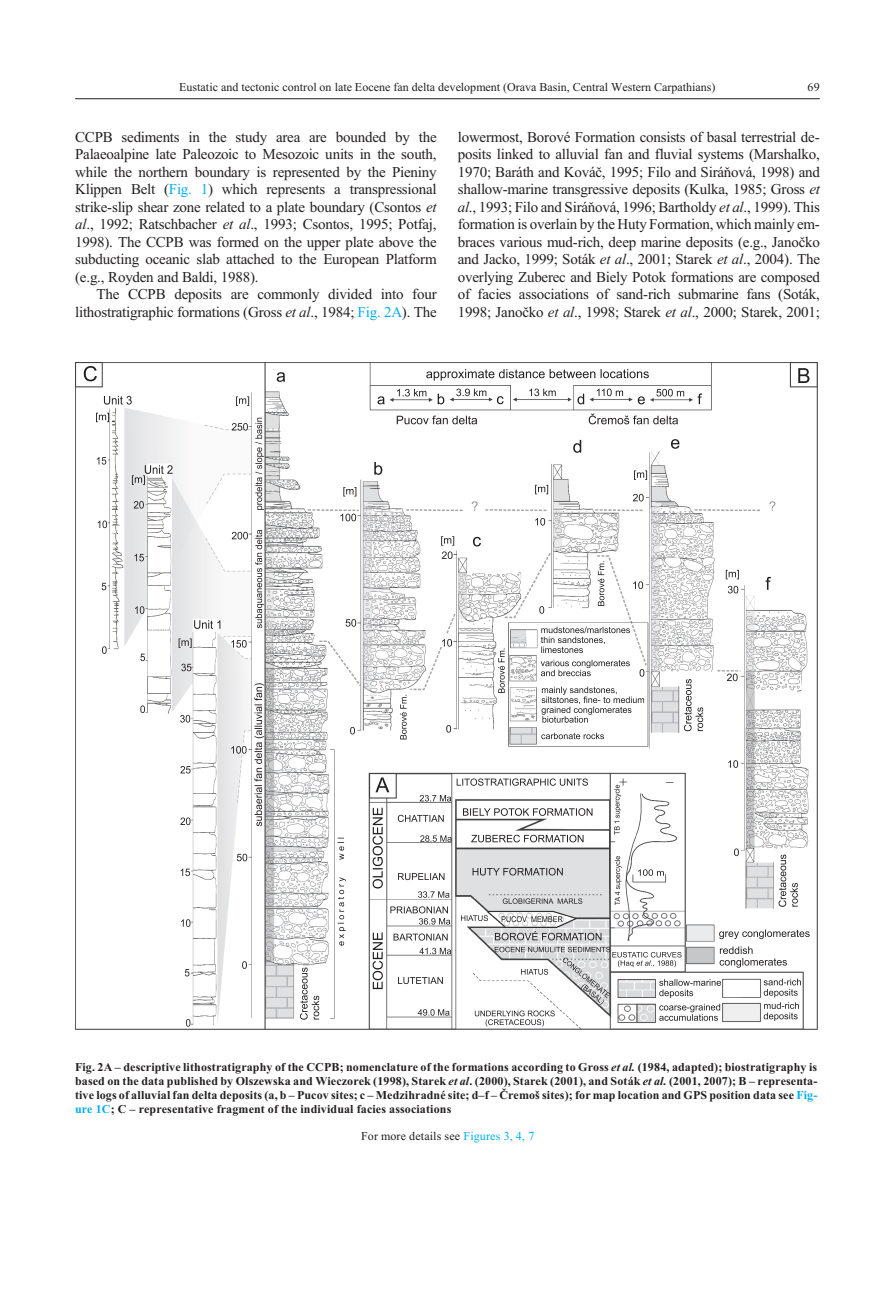
<style>
.page{position:relative;width:896px;height:1290px;background:#fff}
.page>*{position:absolute;margin:0;border:0;box-sizing:border-box;transform-origin:0 0}
.t1{font:15px/17.5px "Times New Roman";letter-spacing:-.015em;color:#231f20;text-align:justify}
.t2{font:700 12px/14.2px "Times New Roman";letter-spacing:.01em;color:#231f20;text-align:justify}
.t3{font:12px "Times New Roman";letter-spacing:.005em;color:#231f20}
.s1{color:#00aeef}
.s2{font-style:italic}
</style>
<div class="page">
<hr style="left:75px;top:98px;width:744px;height:1px;background:#231f20">
<img style="left:75px;top:362px;width:742px;height:668px">
<svg style="left:242px;top:961px;width:5px;height:8px"></svg>
<svg style="left:232px;top:532px;width:16px;height:7px"></svg>
<svg style="left:446px;top:725px;width:5px;height:8px"></svg>
<svg style="left:350px;top:727px;width:5px;height:8px"></svg>
<svg style="left:345px;top:619px;width:11px;height:8px"></svg>
<svg style="left:340px;top:514px;width:16px;height:7px"></svg>
<svg style="left:539px;top:606px;width:5px;height:8px"></svg>
<svg style="left:535px;top:518px;width:10px;height:8px"></svg>
<svg style="left:734px;top:849px;width:4px;height:7px"></svg>
<svg style="left:728px;top:760px;width:10px;height:8px"></svg>
<svg style="left:726px;top:674px;width:11px;height:7px"></svg>
<svg style="left:727px;top:586px;width:11px;height:7px"></svg>
<svg style="left:639px;top:669px;width:5px;height:8px"></svg>
<svg style="left:633px;top:581px;width:10px;height:8px"></svg>
<svg style="left:633px;top:494px;width:10px;height:7px"></svg>
<svg style="left:277px;top:372px;width:8px;height:10px"></svg>
<svg style="left:374px;top:462px;width:8px;height:13px"></svg>
<svg style="left:473px;top:537px;width:8px;height:10px"></svg>
<svg style="left:573px;top:440px;width:8px;height:13px"></svg>
<svg style="left:671px;top:439px;width:8px;height:10px"></svg>
<svg style="left:765px;top:577px;width:6px;height:13px"></svg>
<svg style="left:337px;top:838px;width:9px;height:108px"></svg>
<svg style="left:300px;top:968px;width:19px;height:52px"></svg>
<svg style="left:498px;top:648px;width:6px;height:45px"></svg>
<svg style="left:400px;top:695px;width:6px;height:44px"></svg>
<svg style="left:104px;top:396px;width:28px;height:9px"></svg>
<svg style="left:134px;top:501px;width:10px;height:8px"></svg>
<svg style="left:134px;top:554px;width:10px;height:7px"></svg>
<svg style="left:135px;top:606px;width:9px;height:8px"></svg>
<svg style="left:140px;top:654px;width:5px;height:7px"></svg>
<svg style="left:140px;top:705px;width:5px;height:8px"></svg>
<svg style="left:181px;top:664px;width:10px;height:7px"></svg>
<svg style="left:180px;top:715px;width:10px;height:8px"></svg>
<svg style="left:180px;top:766px;width:10px;height:8px"></svg>
<svg style="left:180px;top:818px;width:10px;height:7px"></svg>
<svg style="left:181px;top:869px;width:9px;height:7px"></svg>
<svg style="left:181px;top:919px;width:9px;height:8px"></svg>
<svg style="left:185px;top:969px;width:4px;height:7px"></svg>
<svg style="left:186px;top:1019px;width:4px;height:8px"></svg>
<svg style="left:194px;top:620px;width:26px;height:9px"></svg>
<svg style="left:97px;top:457px;width:9px;height:8px"></svg>
<svg style="left:98px;top:521px;width:9px;height:7px"></svg>
<svg style="left:102px;top:583px;width:4px;height:7px"></svg>
<svg style="left:102px;top:646px;width:5px;height:8px"></svg>
<svg style="left:471px;top:501px;width:6px;height:10px"></svg>
<svg style="left:769px;top:501px;width:6px;height:10px"></svg>
<svg style="left:598px;top:561px;width:6px;height:45px"></svg>
<svg style="left:442px;top:639px;width:10px;height:8px"></svg>
<svg style="left:232px;top:423px;width:16px;height:8px"></svg>
<svg style="left:231px;top:640px;width:16px;height:8px"></svg>
<svg style="left:237px;top:854px;width:10px;height:7px"></svg>
<svg style="left:231px;top:746px;width:15px;height:8px"></svg>
<svg style="left:377px;top:396px;width:7px;height:8px"></svg>
<svg style="left:437px;top:394px;width:7px;height:10px"></svg>
<svg style="left:497px;top:396px;width:6px;height:8px"></svg>
<svg style="left:577px;top:394px;width:7px;height:10px"></svg>
<svg style="left:637px;top:396px;width:8px;height:8px"></svg>
<svg style="left:697px;top:393px;width:5px;height:11px"></svg>
<svg style="left:426px;top:369px;width:222px;height:12px"></svg>
<svg style="left:397px;top:389px;width:29px;height:8px"></svg>
<svg style="left:456px;top:389px;width:30px;height:7px"></svg>
<svg style="left:656px;top:389px;width:28px;height:7px"></svg>
<svg style="left:529px;top:389px;width:26px;height:7px"></svg>
<svg style="left:596px;top:389px;width:27px;height:7px"></svg>
<svg style="left:719px;top:929px;width:90px;height:10px"></svg>
<svg style="left:254px;top:683px;width:10px;height:143px"></svg>
<svg style="left:255px;top:530px;width:9px;height:98px"></svg>
<svg style="left:255px;top:418px;width:9px;height:92px"></svg>
<svg style="left:798px;top:368px;width:11px;height:15px"></svg>
<svg style="left:84px;top:366px;width:13px;height:15px"></svg>
<svg style="left:778px;top:855px;width:19px;height:52px"></svg>
<svg style="left:684px;top:679px;width:19px;height:52px"></svg>
<svg style="left:397px;top:416px;width:80px;height:8px"></svg>
<svg style="left:588px;top:414px;width:90px;height:10px"></svg>
<svg style="left:372px;top:808px;width:11px;height:81px"></svg>
<svg style="left:372px;top:933px;width:11px;height:56px"></svg>
<svg style="left:398px;top:977px;width:45px;height:7px"></svg>
<svg style="left:393px;top:934px;width:54px;height:7px"></svg>
<svg style="left:398px;top:873px;width:46px;height:7px"></svg>
<svg style="left:398px;top:815px;width:45px;height:7px"></svg>
<svg style="left:419px;top:795px;width:32px;height:6px"></svg>
<svg style="left:420px;top:835px;width:31px;height:7px"></svg>
<svg style="left:418px;top:891px;width:31px;height:7px"></svg>
<svg style="left:390px;top:906px;width:60px;height:19px"></svg>
<svg style="left:419px;top:948px;width:32px;height:6px"></svg>
<svg style="left:418px;top:1009px;width:31px;height:7px"></svg>
<svg style="left:456px;top:778px;width:132px;height:8px"></svg>
<svg style="left:638px;top:869px;width:26px;height:7px"></svg>
<svg style="left:614px;top:856px;width:7px;height:49px"></svg>
<svg style="left:614px;top:785px;width:7px;height:50px"></svg>
<svg style="left:375px;top:777px;width:14px;height:15px"></svg>
<svg style="left:472px;top:868px;width:90px;height:8px"></svg>
<svg style="left:471px;top:835px;width:112px;height:7px"></svg>
<svg style="left:461px;top:915px;width:27px;height:6px"></svg>
<svg style="left:463px;top:808px;width:129px;height:8px"></svg>
<svg style="left:495px;top:931px;width:106px;height:9px"></svg>
<svg style="left:475px;top:946px;width:326px;height:81px"></svg>
<svg style="left:501px;top:916px;width:61px;height:6px"></svg>
<svg style="left:502px;top:898px;width:80px;height:6px"></svg>
<svg style="left:540px;top:660px;width:89px;height:16px"></svg>
<svg style="left:541px;top:733px;width:63px;height:6px"></svg>
<svg style="left:541px;top:687px;width:103px;height:36px"></svg>
<svg style="left:541px;top:627px;width:89px;height:26px"></svg>
<svg style="left:96px;top:413px;width:13px;height:9px"></svg>
<svg style="left:132px;top:465px;width:40px;height:20px"></svg>
<svg style="left:236px;top:396px;width:13px;height:10px"></svg>
<svg style="left:179px;top:638px;width:13px;height:10px"></svg>
<svg style="left:343px;top:487px;width:13px;height:10px"></svg>
<svg style="left:441px;top:536px;width:13px;height:23px"></svg>
<svg style="left:535px;top:485px;width:13px;height:9px"></svg>
<svg style="left:634px;top:470px;width:13px;height:10px"></svg>
<svg style="left:725px;top:570px;width:13px;height:9px"></svg>
<p class="t3" style="left:179px;top:83px;width:538px">Eustatic and tectonic control on late Eocene fan delta development (Orava Basin, Central Western Carpathians)</p>
<p class="t3" style="left:807px;top:83px;width:14px">69</p>
<p class="t1" style="left:75px;top:129px;width:363px">CCPB sed i ments in the study area are bounded by the Palaeoalpine late Pa leo zoic to Me so zoic units in the south, while the north ern bound ary is rep re sented by the Pieniny Klippen Belt (<span class="s1">Fig. 1</span>) which rep re sents a transpressional strike-slip shear zone re lated to a plate bound ary (Csontos <span class="s2">et al</span>., 1992; Ratschbacher <span class="s2">et al</span>., 1993; Csontos, 1995; Potfaj, 1998). The CCPB was formed on the up per plate above the subducting oce anic slab at tached to the Eu ro pean Plat form (e.g., Royden and Baldi, 1988).</p>
<p class="t1" style="left:75px;top:287px;width:363px;text-align:right">The CCPB de pos its are com monly di vided into four lithostratigraphic for ma tions (Gross <span class="s2">et al</span>., 1984; <span class="s1">Fig. 2A</span>). The</p>
<p class="t1" style="left:457px;top:129px;width:364px">low er most, Borové For ma tion con sists of basal ter res trial de - pos its linked to al lu vial fan and flu vial sys tems (Marshalko, 1970; Baráth and Kováè, 1995; Filo and Siráòová, 1998) and shal low-ma rine transgressive de pos its (Kulka, 1985; Gross <span class="s2">et al</span>., 1993; Filo and Siráòová, 1996; Bartholdy <span class="s2">et al</span>., 1999). This for ma tion is over lain by the Huty For ma tion, which mainly em - braces var i ous mud-rich, deep ma rine de pos its (e.g., Janoèko and Jacko, 1999; Soták <span class="s2">et al</span>., 2001; Starek <span class="s2">et al</span>., 2004). The over ly ing Zuberec and Biely Potok for ma tions are com posed of fa cies as so ci a tions of sand-rich sub ma rine fans (Soták, 1998; Janoèko <span class="s2">et al</span>., 1998; Starek <span class="s2">et al</span>., 2000; Starek, 2001;</p>
<p class="t2" style="left:75px;top:1061px;width:743px">Fig. 2A – de scrip tive lithostratigraphy of the CCPB; no men cla ture of the for ma tions ac cord ing to Gross <span class="s2">et al.</span> (1984, adapted); biostratigraphy is based on the data pub lished by Olszewska and Wieczorek (1998), Starek <span class="s2">et al</span>. (2000), Starek (2001), and Soták <span class="s2">et al.</span> (2001, 2007); B – rep re sen ta - tive logs of al lu vial fan delta de pos its (a, b – Pucov sites; c – Medzihradné site; d–f – Èremoš sites); for map lo ca tion and GPS po si tion data see <span class="s1">Fig - ure 1C</span>; C – rep re sen ta tive frag ment of the in di vid ual fa cies as so ci a tions</p>
<p class="t3" style="left:361px;top:1132px;width:175px">For more de tails see <span class="s1">Fig ures 3, 4, 7</span></p>
</div>
